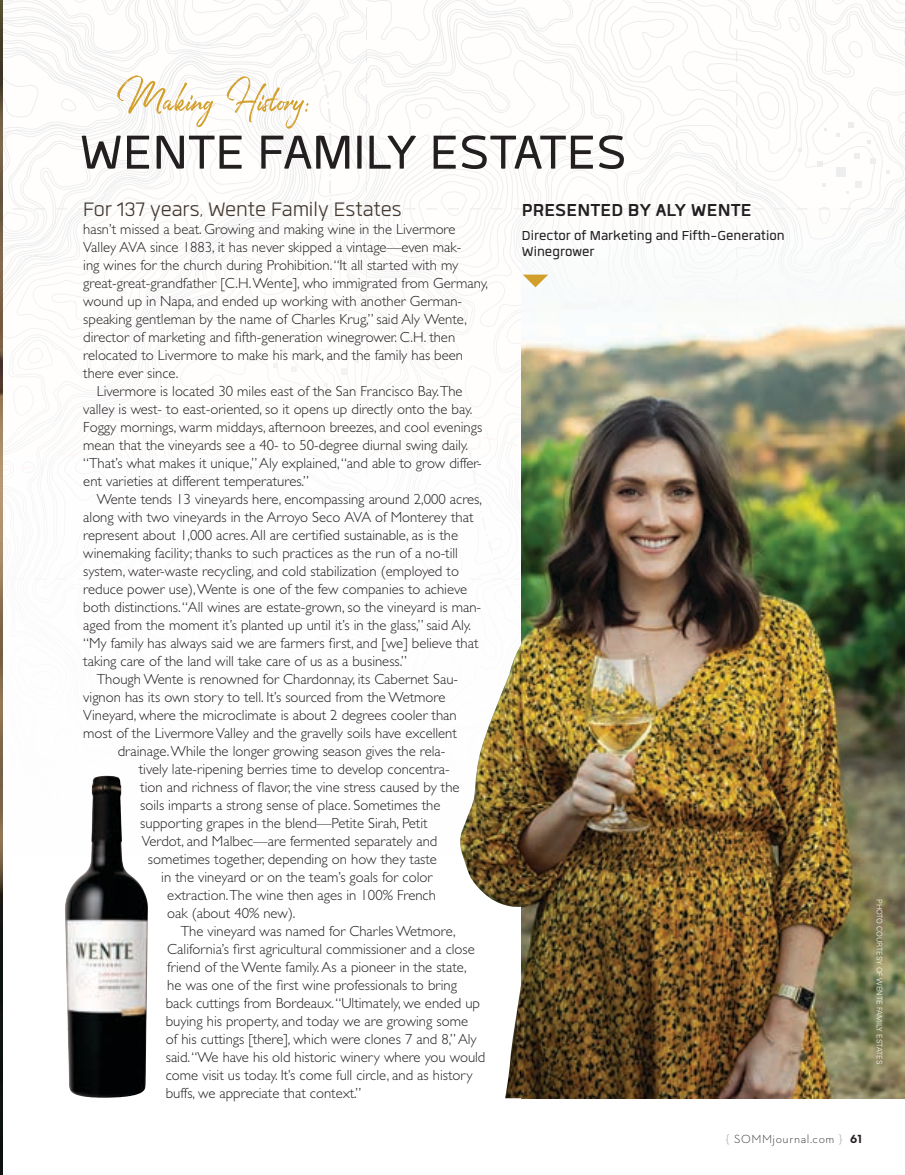
<style>
.page{position:relative;width:905px;height:1175px;background:#fff}
.page>*{position:absolute;margin:0;border:0;box-sizing:border-box;transform-origin:0 0}
.t1{font:66px "Quan";color:#231f20}
.t2{font:59.7px "Joyful";color:#d29f2a}
.t3{font:300 27px "Quan";color:#423830}
.t4{font:700 24px "Quan";color:#231f20}
.t5{font:18px/16.8px "Quan";color:#231f20}
.t6{font:300 14.7px "Gill Sans Std";color:#231f20}
.t7{font:300 12px "Neutra Text";letter-spacing:.05em;color:#231f20}
.t8{font:300 7.5px "Univers LT Std";color:#fff}
.s1{font-weight:400;color:#bcbec0}
.s2{font-family:"Neutra Text Bold Alt";font-weight:400}
</style>
<div class="page">
<img style="left:0;top:1129px;width:2px;height:45px">
<img style="left:0;top:914px;width:2px;height:215px">
<img style="left:548px;top:914px;width:356px;height:184px">
<img style="left:65px;top:914px;width:35px;height:180px">
<img style="left:505px;top:914px;width:43px;height:184px">
<img style="left:0;top:0;width:905px;height:914px">
<h2 class="t2" style="left:117px;top:62px;width:194px">Making History:</h2>
<h1 class="t1" style="left:79px;top:121px;width:548px">WENTE FAMILY ESTATES</h1>
<h3 class="t4" style="left:522px;top:198px;width:231px">PRESENTED BY ALY WENTE</h3>
<p class="t5" style="left:522px;top:226px;width:264px">Director of Marketing and Fifth-Generation<br>Winegrower</p>
<h3 class="t3" style="left:83px;top:197px;width:320px">For 137 years, Wente Family Estates</h3>
<p class="t6" style="left:83px;top:221px;width:374px">hasn’t missed a beat. Growing and making wine in the Livermore</p>
<p class="t6" style="left:83px;top:239px;width:379px">Valley AVA since 1883, it has never skipped a vintage—even mak-</p>
<p class="t6" style="left:83px;top:257px;width:376px">ing wines for the church during Prohibition. “It all started with my</p>
<p class="t6" style="left:83px;top:275px;width:406px">great-great-grandfather [C.H. Wente], who immigrated from Germany,</p>
<p class="t6" style="left:83px;top:293px;width:380px">wound up in Napa, and ended up working with another German-</p>
<p class="t6" style="left:83px;top:311px;width:385px">speaking gentleman by the name of Charles Krug,” said Aly Wente,</p>
<p class="t6" style="left:83px;top:329px;width:373px">director of marketing and fifth-generation winegrower. C.H. then</p>
<p class="t6" style="left:83px;top:347px;width:381px">relocated to Livermore to make his mark, and the family has been</p>
<p class="t6" style="left:83px;top:365px;width:97px">there ever since.</p>
<p class="t6" style="left:97px;top:383px;width:367px">Livermore is located 30 miles east of the San Francisco Bay.The</p>
<p class="t6" style="left:83px;top:401px;width:391px">valley is west- to east-oriented, so it opens up directly onto the bay.</p>
<p class="t6" style="left:83px;top:419px;width:400px">Foggy mornings, warm middays, afternoon breezes, and cool evenings</p>
<p class="t6" style="left:83px;top:437px;width:386px">mean that the vineyards see a 40- to 50-degree diurnal swing daily.</p>
<p class="t6" style="left:83px;top:455px;width:400px">“That’s what makes it unique,” Aly explained, “and able to grow differ-</p>
<p class="t6" style="left:83px;top:473px;width:227px">ent varieties at different temperatures.”</p>
<p class="t6" style="left:97px;top:491px;width:387px">Wente tends 13 vineyards here, encompassing around 2,000 acres,</p>
<p class="t6" style="left:83px;top:509px;width:392px">along with two vineyards in the Arroyo Seco AVA of Monterey that</p>
<p class="t6" style="left:83px;top:527px;width:376px">represent about 1,000 acres. All are certified sustainable, as is the</p>
<p class="t6" style="left:83px;top:545px;width:376px">winemaking facility; thanks to such practices as the run of a no-till</p>
<p class="t6" style="left:83px;top:563px;width:377px">system, water-waste recycling, and cold stabilization (employed to</p>
<p class="t6" style="left:83px;top:581px;width:385px">reduce power use), Wente is one of the few companies to achieve</p>
<p class="t6" style="left:83px;top:599px;width:399px">both distinctions. “All wines are estate-grown, so the vineyard is man-</p>
<p class="t6" style="left:83px;top:617px;width:389px">aged from the moment it’s planted up until it’s in the glass,” said Aly.</p>
<p class="t6" style="left:83px;top:635px;width:397px">“My family has always said we are farmers first, and [we] believe that</p>
<p class="t6" style="left:83px;top:653px;width:325px">taking care of the land will take care of us as a business.”</p>
<p class="t6" style="left:97px;top:671px;width:363px">Though Wente is renowned for Chardonnay, its Cabernet Sau-</p>
<p class="t6" style="left:83px;top:689px;width:364px">vignon has its own story to tell. It’s sourced from the Wetmore</p>
<p class="t6" style="left:83px;top:707px;width:375px">Vineyard, where the microclimate is about 2 degrees cooler than</p>
<p class="t6" style="left:83px;top:725px;width:375px">most of the Livermore Valley and the gravelly soils have excellent</p>
<p class="t6" style="left:118px;top:743px;width:329px">drainage. While the longer growing season gives the rela-</p>
<p class="t6" style="left:139px;top:761px;width:312px">tively late-ripening berries time to develop concentra-</p>
<p class="t6" style="left:140px;top:779px;width:321px">tion and richness of flavor, the vine stress caused by the</p>
<p class="t6" style="left:140px;top:797px;width:301px">soils imparts a strong sense of place. Sometimes the</p>
<p class="t6" style="left:140px;top:815px;width:289px">supporting grapes in the blend—Petite Sirah, Petit</p>
<p class="t6" style="left:142px;top:833px;width:297px">Verdot, and Malbec—are fermented separately and</p>
<p class="t6" style="left:148px;top:851px;width:291px">sometimes together, depending on how they taste</p>
<p class="t6" style="left:161px;top:869px;width:272px">in the vineyard or on the team’s goals for color</p>
<p class="t6" style="left:167px;top:887px;width:270px">extraction.The wine then ages in 100% French</p>
<p class="t6" style="left:167px;top:905px;width:130px">oak (about 40% new).</p>
<p class="t6" style="left:181px;top:923px;width:276px">The vineyard was named for Charles Wetmore,</p>
<p class="t6" style="left:167px;top:941px;width:309px">California’s first agricultural commissioner and a close</p>
<p class="t6" style="left:167px;top:959px;width:301px">friend of the Wente family. As a pioneer in the state,</p>
<p class="t6" style="left:167px;top:977px;width:291px">he was one of the first wine professionals to bring</p>
<p class="t6" style="left:166px;top:995px;width:316px">back cuttings from Bordeaux. “Ultimately, we ended up</p>
<p class="t6" style="left:166px;top:1013px;width:304px">buying his property, and today we are growing some</p>
<p class="t6" style="left:166px;top:1031px;width:312px">of his cuttings [there], which were clones 7 and 8,” Aly</p>
<p class="t6" style="left:166px;top:1049px;width:321px">said. “We have his old historic winery where you would</p>
<p class="t6" style="left:166px;top:1067px;width:308px">come visit us today. It’s come full circle, and as history</p>
<p class="t6" style="left:166px;top:1085px;width:197px">buffs, we appreciate that context.”</p>
<p class="t7" style="left:725px;top:1131px;width:138px"><span class="s1">{</span> SOMMjournal.com <span class="s1">}</span> <span class="s2">61</span></p>
<p class="t8" style="left:884px;top:899px;width:167px;rotate:90deg">PHOTO COURTESY OF WENTE FAMILY ESTATES</p>
</div>
